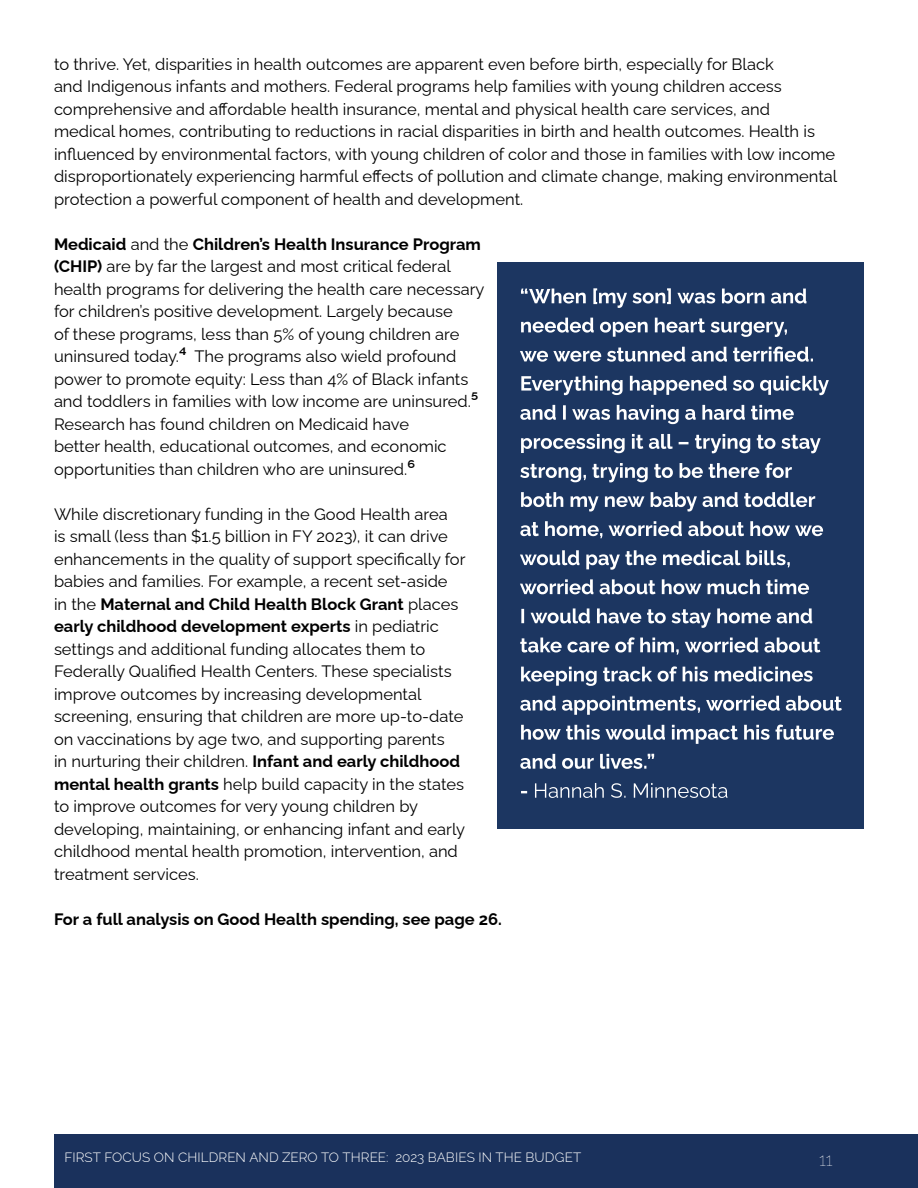
<style>
.page{position:relative;width:918px;height:1188px;background:#fff}
.page>*{position:absolute;margin:0;border:0;box-sizing:border-box;transform-origin:0 0}
.t1{font:100 18px "Raleway";color:#fff}
.t2{font:16.5px/22.5px "Raleway";color:#000}
.t3{font:700 16.5px "Raleway";color:#000}
.t4{font:300 13.5px "Raleway";letter-spacing:.005em;color:#fff}
.s1{font-weight:700}
.s2{font-weight:700;font-size:18px}
</style>
<div class="page">
<div style="left:54px;top:1134px;width:864px;height:54px;background:#1a315c"></div>
<div style="left:498px;top:262px;width:366px;height:567px;background:#1c3661"></div>
<svg style="left:521px;top:783px;width:207px;height:15px"></svg>
<svg style="left:520px;top:754px;width:134px;height:15px"></svg>
<svg style="left:521px;top:725px;width:313px;height:19px"></svg>
<svg style="left:520px;top:696px;width:322px;height:19px"></svg>
<svg style="left:521px;top:666px;width:292px;height:20px"></svg>
<svg style="left:520px;top:637px;width:300px;height:18px"></svg>
<svg style="left:521px;top:608px;width:291px;height:20px"></svg>
<svg style="left:520px;top:579px;width:289px;height:15px"></svg>
<svg style="left:520px;top:550px;width:270px;height:20px"></svg>
<svg style="left:520px;top:521px;width:303px;height:17px"></svg>
<svg style="left:521px;top:492px;width:294px;height:20px"></svg>
<svg style="left:520px;top:463px;width:272px;height:19px"></svg>
<svg style="left:521px;top:434px;width:300px;height:19px"></svg>
<svg style="left:520px;top:405px;width:274px;height:19px"></svg>
<svg style="left:521px;top:376px;width:308px;height:19px"></svg>
<svg style="left:520px;top:347px;width:293px;height:15px"></svg>
<svg style="left:521px;top:318px;width:266px;height:19px"></svg>
<svg style="left:521px;top:288px;width:285px;height:20px"></svg>
<p class="t2" style="left:54px;top:51px;width:785px">to thrive. Yet, disparities in health outcomes are apparent even before birth, especially for Black<br>and Indigenous infants and mothers. Federal programs help families with young children access comprehensive and affordable health insurance, mental and physical health care services, and<br>medical homes, contributing to reductions in racial disparities in birth and health outcomes. Health is influenced by environmental factors, with young children of color and those in families with low income disproportionately experiencing harmful effects of pollution and climate change, making environmental protection a powerful component of health and development.</p>
<p class="t2" style="left:54px;top:231px;width:432px"><span class="s1">Medicaid</span> and the <span class="s1">Children’s Health Insurance Program (CHIP)</span> are by far the largest and most critical federal health programs for delivering the health care necessary for children’s positive development. Largely because<br>of these programs, less than 5% of young children are uninsured today.<span class="s2">4</span> The programs also wield profound power to promote equity: Less than 4% of Black infants and toddlers in families with low income are uninsured.<span class="s2">5<br></span>Research has found children on Medicaid have<br>better health, educational outcomes, and economic opportunities than children who are uninsured.<span class="s2">6</span></p>
<p class="t2" style="left:54px;top:501px;width:413px">While discretionary funding in the Good Health area<br>is small (less than $1.5 billion in FY 2023), it can drive enhancements in the quality of support specifically for babies and families. For example, a recent set-aside<br>in the <span class="s1">Maternal and Child Health Block Grant</span> places <span class="s1">early childhood development experts</span> in pediatric settings and additional funding allocates them to Federally Qualified Health Centers. These specialists improve outcomes by increasing developmental screening, ensuring that children are more up-to-date on vaccinations by age two, and supporting parents<br>in nurturing their children. <span class="s1">Infant and early childhood mental health grants</span> help build capacity in the states to improve outcomes for very young children by developing, maintaining, or enhancing infant and early childhood mental health promotion, intervention, and treatment services.</p>
<p class="t3" style="left:54px;top:906px;width:449px">For a full analysis on Good Health spending, see page 26.</p>
<p class="t4" style="left:64px;top:1146px;width:519px">FIRST FOCUS ON CHILDREN AND ZERO TO THREE: 2023 BABIES IN THE BUDGET</p>
<p class="t1" style="left:819px;top:1145px;width:15px">11</p>
</div>
